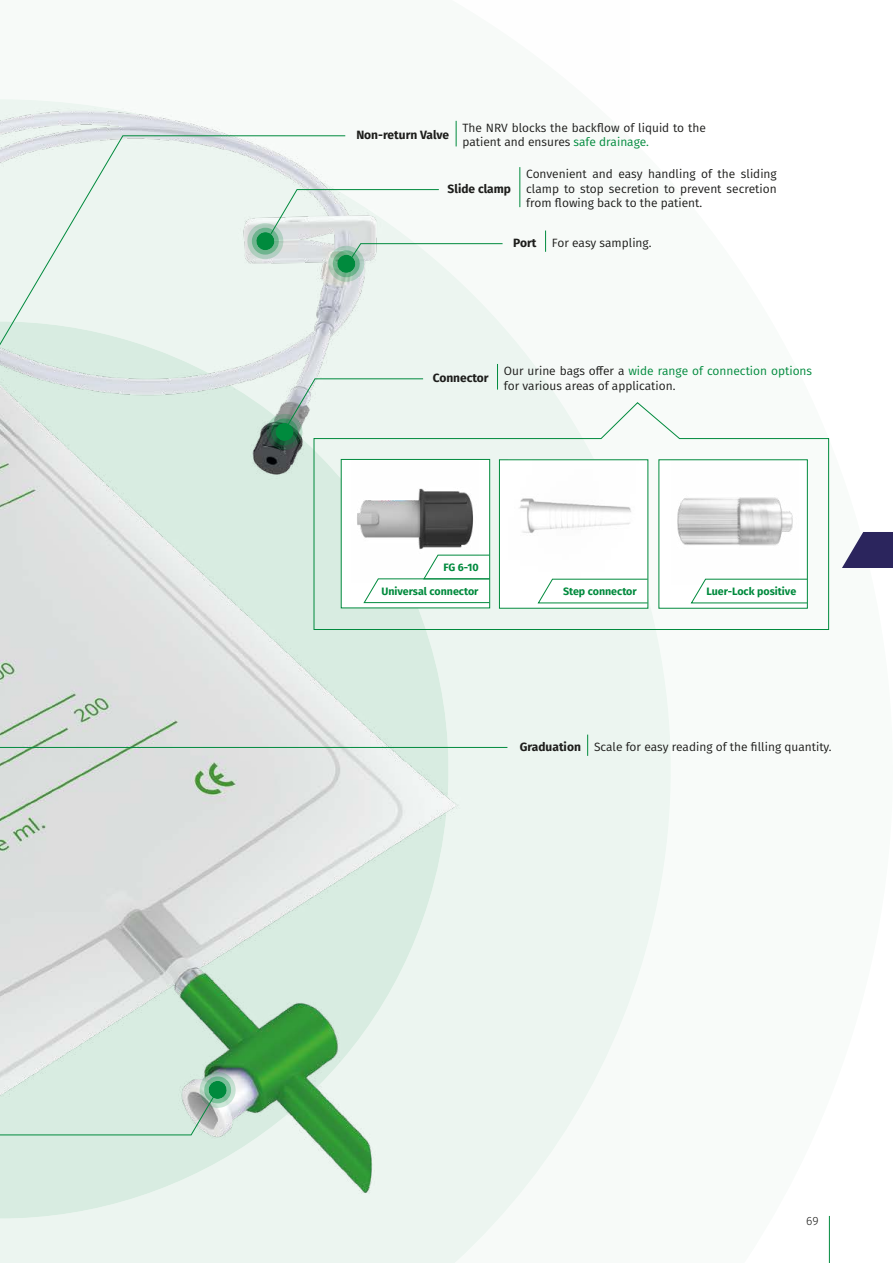
<style>
.page{position:relative;width:893px;height:1263px;background:#fff}
.page>*{position:absolute;margin:0;border:0;box-sizing:border-box;transform-origin:0 0}
.t1{font:12px/14.4px "Fira Sans";color:#1d1d1b}
.t2{font:700 12px "Fira Sans";color:#1d1d1b}
.t3{font:300 12px "Fira Sans";color:#1d1d1b}
.t4{font:700 10.65px "Fira Sans";color:#008a3d}
.s1{color:#008a3d}
.s2{font-weight:700}
</style>
<div class="page">
<svg style="left:630px;top:630px;width:41px;height:369px;fill:#edf6f1"></svg>
<img style="left:0;top:99px;width:630px;height:1164px">
<svg style="left:456px;top:121px;width:1px;height:25px"></svg>
<hr style="left:519px;top:167px;width:1px;height:40px;background:#008a3d">
<svg style="left:587px;top:735px;width:1px;height:21px"></svg>
<svg style="left:497px;top:364px;width:1px;height:26px"></svg>
<svg style="left:0;top:135px;width:346px;height:289px;background:#e4efea"></svg>
<svg style="left:264px;top:378px;width:160px;height:72px;background:#b9cec4"></svg>
<svg style="left:0;top:747px;width:508px;height:53px;background:#d8e0db"></svg>
<svg style="left:0;top:1072px;width:238px;height:64px;background:#cce2d6"></svg>
<hr style="left:829px;top:1216px;width:1px;height:47px;background:#008a3d">
<svg style="left:545px;top:231px;width:1px;height:21px"></svg>
<svg style="left:245px;top:189px;width:258px;height:93px"></svg>
<svg style="left:314px;top:402px;width:515px;height:228px"></svg>
<div style="left:659px;top:460px;width:148px;height:148px;background:#fff"></div>
<img style="left:677px;top:497px;width:121px;height:82px">
<svg style="left:691px;top:579px;width:116px;height:24px"></svg>
<div style="left:499px;top:460px;width:149px;height:148px;background:#fff"></div>
<img style="left:519px;top:498px;width:119px;height:81px">
<svg style="left:538px;top:579px;width:110px;height:24px"></svg>
<div style="left:341px;top:459px;width:149px;height:149px;background:#fff"></div>
<img style="left:357px;top:488px;width:122px;height:67px">
<div style="left:341px;top:459px;width:149px;height:149px;border:1px solid #008a3d"></div>
<svg style="left:364px;top:555px;width:126px;height:48px"></svg>
<svg style="left:842px;top:532px;width:51px;height:36px"></svg>
<svg style="left:171px;top:1213px;width:15px;height:15px"></svg>
<svg style="left:339px;top:1213px;width:15px;height:15px"></svg>
<svg style="left:488px;top:1213px;width:15px;height:15px"></svg>
<svg style="left:623px;top:1214px;width:7px;height:14px"></svg>
<p class="t2" style="left:356px;top:125px;width:94px">Non-return Valve</p>
<p class="t1" style="left:462px;top:120px;width:245px">The NRV blocks the backflow of liquid to the patient and ensures <span class="s1">safe drainage.</span></p>
<p class="t2" style="left:448px;top:178px;width:65px">Slide clamp</p>
<p class="t1" style="left:526px;top:167px;width:252px;text-align:justify">Convenient and easy handling of the sliding clamp to stop secretion to prevent secretion from flowing back to the patient.</p>
<p class="t2" style="left:513px;top:232px;width:25px">Port</p>
<p class="t1" style="left:552px;top:235px;width:101px">For easy sampling.</p>
<p class="t2" style="left:433px;top:368px;width:58px">Connector</p>
<p class="t1" style="left:504px;top:363px;width:310px">Our urine bags offer a <span class="s1">wide range of connection options </span>for various areas of application.</p>
<p class="t4" style="left:443px;top:558px;width:37px">FG 6-10</p>
<p class="t4" style="left:381px;top:582px;width:99px">Universal connector</p>
<p class="t4" style="left:563px;top:582px;width:75px">Step connector</p>
<p class="t4" style="left:706px;top:582px;width:91px">Luer-Lock positive</p>
<p class="t1" style="left:520px;top:739px;width:313px"><span class="s2">Graduation</span> Scale for easy reading of the filling quantity.</p>
<p class="t3" style="left:806px;top:1212px;width:14px">69</p>
</div>
